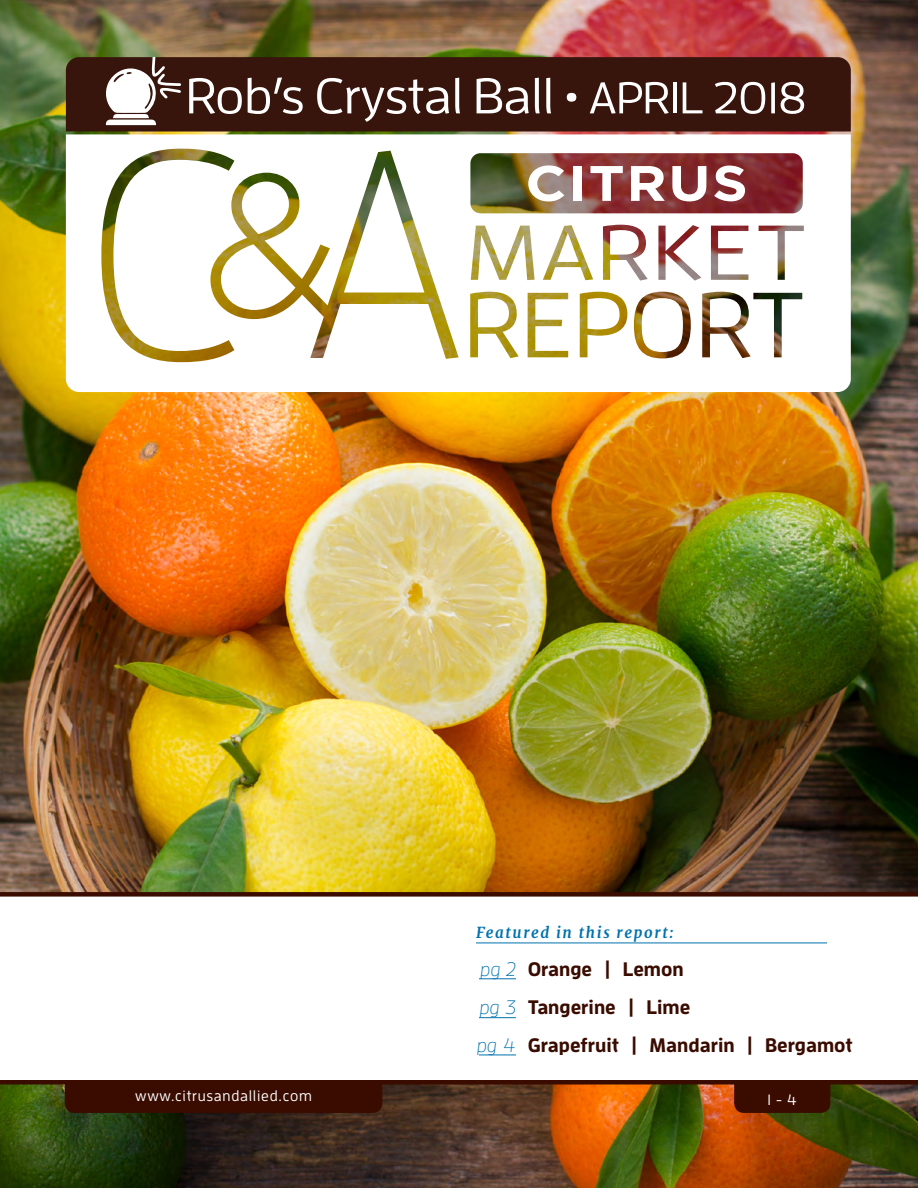
<style>
.page{position:relative;width:918px;height:1188px;background:#fff}
.page>*{position:absolute;margin:0;border:0;box-sizing:border-box;transform-origin:0 0}
.t1{font:700 19.5px/38px "Enzo OT";color:#3a0c00}
.t2{font:500 15px "Enzo OT";letter-spacing:.05em;color:#fff}
.t3{font:italic 700 15px "Merriweather";letter-spacing:.11em;color:#0072ae}
.s1{font-weight:300;font-style:italic;color:#0072ae}
</style>
<div class="page">
<img style="left:0;top:0;width:918px;height:1188px">
<div style="left:65px;top:1066px;width:317px;height:47px;background:#3a0c00;border-radius:10px"></div>
<div style="left:734px;top:1066px;width:96px;height:47px;background:#3a0c00;border-radius:10px"></div>
<div style="left:0;top:894px;width:918px;height:188px;background:#fff"></div>
<div style="left:0;top:892px;width:918px;height:5px;background:#3a0c00"></div>
<hr style="left:0;top:1080px;width:918px;height:4px;background:#3a0c00">
<hr style="left:476px;top:943px;width:351px;height:1px;background:#0072ae">
<hr style="left:479px;top:979px;width:37px;height:1px;background:#0072ae">
<hr style="left:479px;top:1017px;width:37px;height:1px;background:#0072ae">
<hr style="left:479px;top:1055px;width:37px;height:1px;background:#0072ae">
<div style="left:66px;top:57px;width:785px;height:75px;background:#37140c"></div>
<svg style="left:189px;top:78px;width:53px;height:36px"></svg>
<svg style="left:248px;top:78px;width:55px;height:36px"></svg>
<svg style="left:317px;top:78px;width:132px;height:44px"></svg>
<svg style="left:455px;top:78px;width:5px;height:35px"></svg>
<svg style="left:477px;top:78px;width:52px;height:36px"></svg>
<svg style="left:535px;top:78px;width:5px;height:35px"></svg>
<svg style="left:546px;top:78px;width:5px;height:35px"></svg>
<div style="left:567px;top:93px;width:9px;height:9px;background:#fff;border-radius:50%"></div>
<svg style="left:590px;top:82px;width:79px;height:32px"></svg>
<hr style="left:673px;top:82px;width:4px;height:31px;background:#fff">
<svg style="left:683px;top:82px;width:19px;height:31px"></svg>
<svg style="left:715px;top:82px;width:50px;height:32px"></svg>
<svg style="left:771px;top:82px;width:4px;height:31px"></svg>
<svg style="left:781px;top:82px;width:23px;height:32px"></svg>
<svg style="left:104px;top:57px;width:79px;height:68px"></svg>
<svg style="left:66px;top:134px;width:785px;height:258px"></svg>
<svg style="left:221px;top:244px;width:74px;height:66px"></svg>
<svg style="left:242px;top:182px;width:47px;height:52px"></svg>
<svg style="left:344px;top:167px;width:80px;height:126px"></svg>
<svg style="left:557px;top:233px;width:22px;height:29px"></svg>
<svg style="left:610px;top:230px;width:29px;height:25px"></svg>
<svg style="left:478px;top:298px;width:31px;height:29px"></svg>
<svg style="left:588px;top:298px;width:32px;height:31px"></svg>
<div style="left:642px;top:298px;width:41px;height:54px;background:#fff;border-radius:50%"></div>
<svg style="left:710px;top:298px;width:31px;height:29px"></svg>
<svg style="left:528px;top:165px;width:36px;height:36px"></svg>
<div style="left:573px;top:166px;width:9px;height:35px;background:#fff"></div>
<svg style="left:590px;top:166px;width:33px;height:35px"></svg>
<svg style="left:672px;top:166px;width:34px;height:35px"></svg>
<svg style="left:714px;top:166px;width:31px;height:35px"></svg>
<svg style="left:631px;top:166px;width:34px;height:35px"></svg>
<p class="t3" style="left:476px;top:923px;width:199px">Featured in this report:</p>
<p class="t1" style="left:477px;top:949px;width:377px"><span class="s1">pg 2</span> Orange | Lemon<br><span class="s1">pg 3</span> Tangerine | Lime<br><span class="s1">pg 4</span> Grapefruit | Mandarin | Bergamot</p>
<p class="t2" style="left:135px;top:1087px;width:178px">www.citrusandallied.com</p>
<p class="t2" style="left:768px;top:1091px;width:31px">1 - 4</p>
</div>
